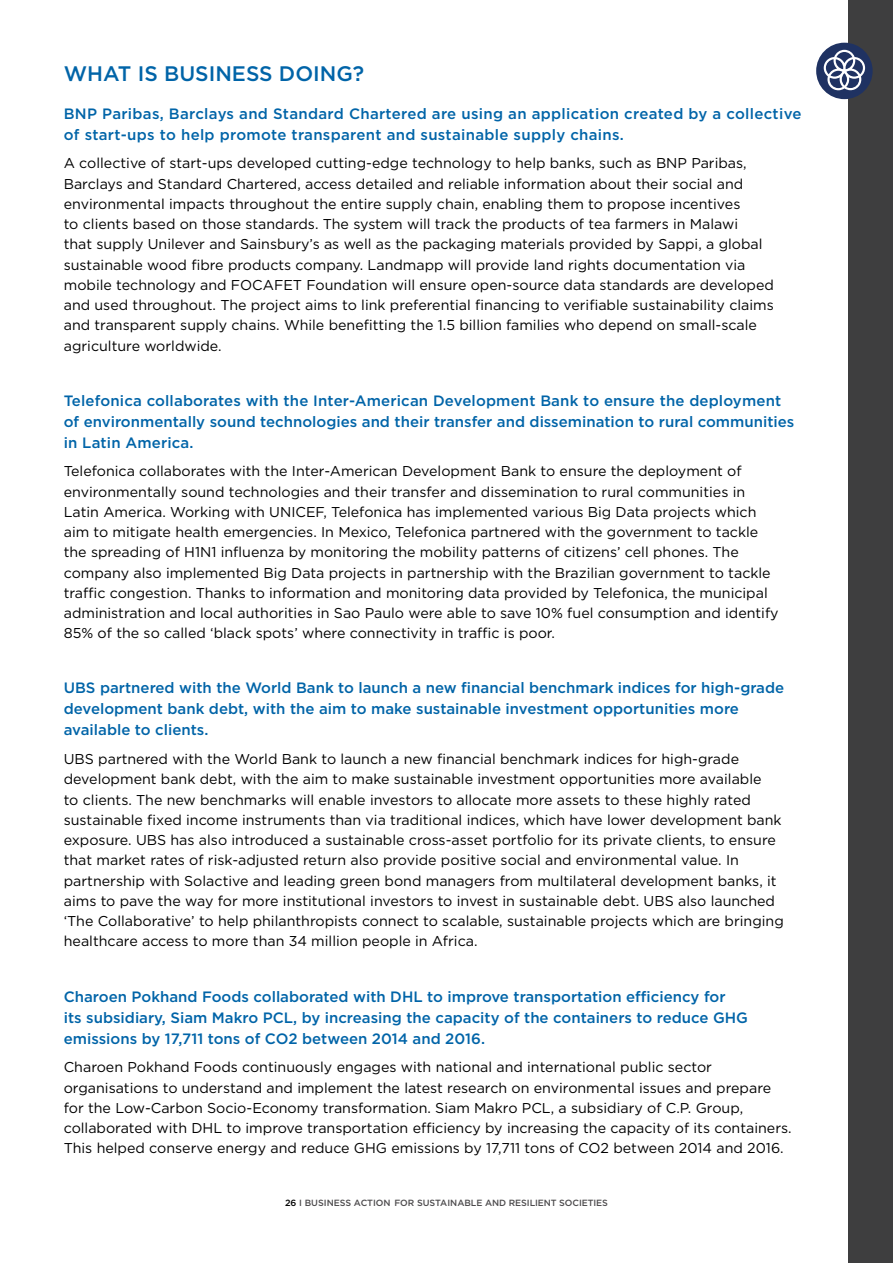
<style>
.page{position:relative;width:893px;height:1263px;background:#fff}
.page>*{position:absolute;margin:0;border:0;box-sizing:border-box;transform-origin:0 0}
.t1{font:500 21px "Gotham";color:#0064a8}
.t2{font:500 15px/21px "Gotham";color:#0064a8}
.t3{font:500 15px/21px "Gotham";letter-spacing:.02em;color:#0064a8}
.t4{font:14.25px/20.2px "Gotham";color:#000}
.t5{font:500 9px "Gotham";letter-spacing:-.01em;color:#4d4b4d}
.s1{color:#000}
</style>
<div class="page">
<div style="left:848px;top:0;width:45px;height:1263px;background:#3e3e3f"></div>
<div style="left:816px;top:43px;width:57px;height:56px;background:#1f3262;border-radius:28px"></div>
<svg style="left:824px;top:50px;width:41px;height:40px"></svg>
<h1 class="t1" style="left:64px;top:59px;width:302px">WHAT IS BUSINESS DOING?</h1>
<p class="t3" style="left:64px;top:103px;width:739px">BNP Paribas, Barclays and Standard Chartered are using an application created by a collective of start-ups to help promote transparent and sustainable supply chains.</p>
<p class="t4" style="left:64px;top:153px;width:712px">A collective of start-ups developed cutting-edge technology to help banks, such as BNP Paribas, Barclays and Standard Chartered, access detailed and reliable information about their social and environmental impacts throughout the entire supply chain, enabling them to propose incentives<br>to clients based on those standards. The system will track the products of tea farmers in Malawi<br>that supply Unilever and Sainsbury’s as well as the packaging materials provided by Sappi, a global sustainable wood fibre products company. Landmapp will provide land rights documentation via mobile technology and FOCAFET Foundation will ensure open-source data standards are developed and used throughout. The project aims to link preferential financing to verifiable sustainability claims and transparent supply chains. While benefitting the 1.5 billion families who depend on small-scale agriculture worldwide.</p>
<p class="t2" style="left:64px;top:390px;width:732px">Telefonica collaborates with the Inter-American Development Bank to ensure the deployment of environmentally sound technologies and their transfer and dissemination to rural communities in Latin America.</p>
<p class="t4" style="left:64px;top:461px;width:716px">Telefonica collaborates with the Inter-American Development Bank to ensure the deployment of environmentally sound technologies and their transfer and dissemination to rural communities in Latin America. Working with UNICEF, Telefonica has implemented various Big Data projects which aim to mitigate health emergencies. In Mexico, Telefonica partnered with the government to tackle the spreading of H1N1 influenza by monitoring the mobility patterns of citizens’ cell phones. The company also implemented Big Data projects in partnership with the Brazilian government to tackle traffic congestion. Thanks to information and monitoring data provided by Telefonica, the municipal administration and local authorities in Sao Paulo were able to save 10% fuel consumption and identify 85% of the so called ‘black spots’ where connectivity in traffic is poor.</p>
<p class="t2" style="left:64px;top:677px;width:722px">UBS partnered with the World Bank to launch a new financial benchmark indices for high-grade development bank debt, with the aim to make sustainable investment opportunities more available to clients.</p>
<p class="t4" style="left:64px;top:749px;width:721px">UBS partnered with the World Bank to launch a new financial benchmark indices for high-grade development bank debt, with the aim to make sustainable investment opportunities more available<br>to clients. The new benchmarks will enable investors to allocate more assets to these highly rated sustainable fixed income instruments than via traditional indices, which have lower development bank exposure. UBS has also introduced a sustainable cross-asset portfolio for its private clients, to ensure that market rates of risk-adjusted return also provide positive social and environmental value. In partnership with Solactive and leading green bond managers from multilateral development banks, it aims to pave the way for more institutional investors to invest in sustainable debt. UBS also launched ‘The Collaborative’ to help philanthropists connect to scalable, sustainable projects which are bringing healthcare access to more than 34 million people in Africa.</p>
<p class="t2" style="left:64px;top:985px;width:686px">Charoen Pokhand Foods collaborated with DHL to improve transportation efficiency for<br>its subsidiary, Siam Makro PCL, by increasing the capacity of the containers to reduce GHG emissions by 17,711 tons of CO2 between 2014 and 2016.</p>
<p class="t4" style="left:64px;top:1057px;width:729px">Charoen Pokhand Foods continuously engages with national and international public sector organisations to understand and implement the latest research on environmental issues and prepare for the Low-Carbon Socio-Economy transformation. Siam Makro PCL, a subsidiary of C.P. Group, collaborated with DHL to improve transportation efficiency by increasing the capacity of its containers.<br>This helped conserve energy and reduce GHG emissions by 17,711 tons of CO2 between 2014 and 2016.</p>
<p class="t5" style="left:285px;top:1197px;width:324px"><span class="s1">26</span> I BUSINESS ACTION FOR SUSTAINABLE AND RESILIENT SOCIETIES</p>
</div>
